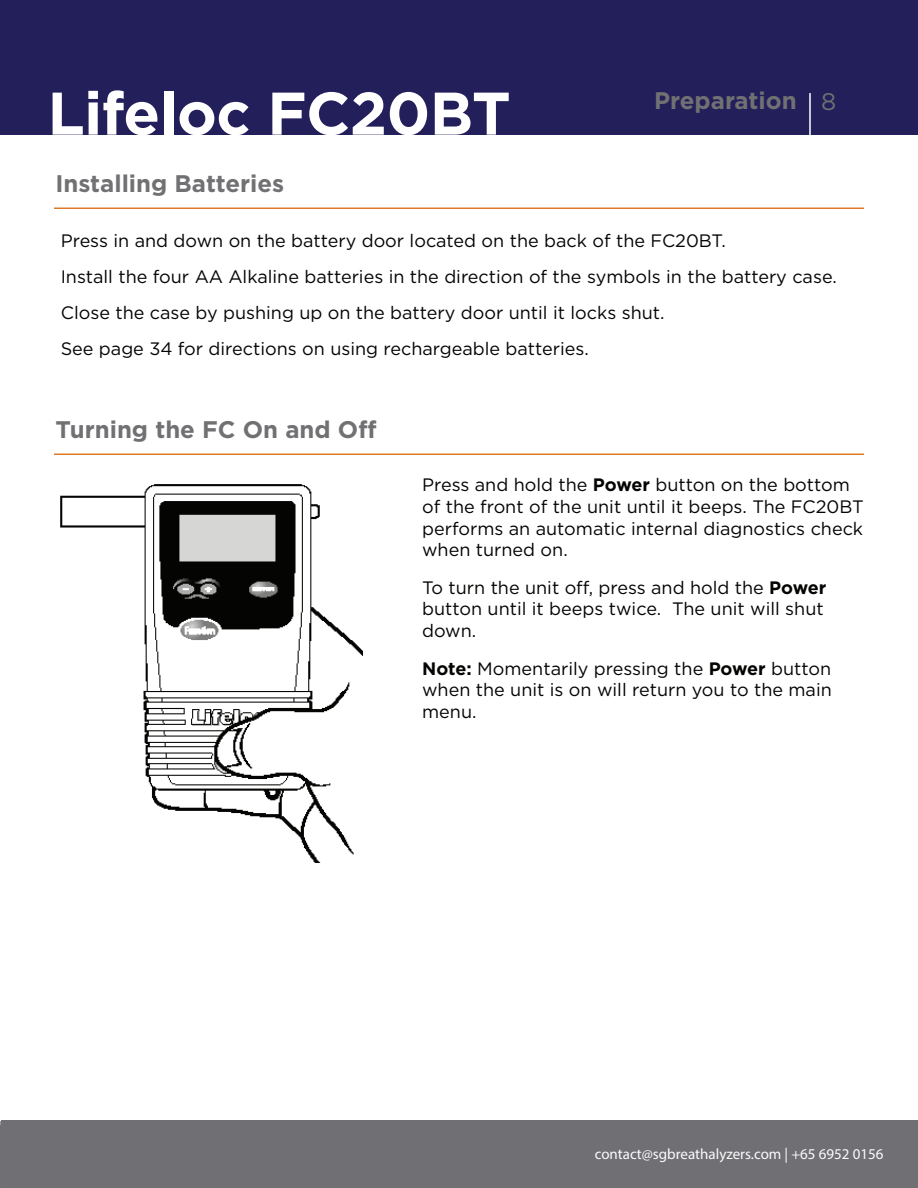
<style>
.page{position:relative;width:918px;height:1188px;background:#fff}
.page>*{position:absolute;margin:0;border:0;box-sizing:border-box;transform-origin:0 0}
.t1{font:700 60px "Gotham";letter-spacing:-.01em;color:#fff}
.t2{font:700 24px "Gotham";color:#717073}
.t3{font:24px "Gotham";color:#717073}
.t4{font:18px/21.6px "Gotham";color:#040503}
.t5{font:15px "Myriad Pro";color:#fafbfb}
.s1{font-weight:700}
</style>
<div class="page">
<div style="left:1px;top:0;width:917px;height:134px;background:#231f5b"></div>
<hr style="left:809px;top:93px;width:2px;height:64px;background:#fff">
<hr style="left:54px;top:208px;width:810px;height:1px;background:#de7a26">
<hr style="left:54px;top:454px;width:810px;height:1px;background:#de7a26">
<img style="left:60px;top:484px;width:303px;height:378px">
<div style="left:236px;top:608px;width:38px;height:16px;background:#040503"></div>
<div style="left:1px;top:1121px;width:917px;height:67px;background:#706f74"></div>
<h1 class="t1" style="left:48px;top:77px;width:465px">Lifeloc FC20BT</h1>
<h2 class="t2" style="left:56px;top:169px;width:230px">Installing Batteries</h2>
<h2 class="t2" style="left:654px;top:86px;width:144px">Preparation</h2>
<h2 class="t3" style="left:821px;top:87px;width:17px">8</h2>
<p class="t4" style="left:61px;top:222px;width:778px;line-height:36px">Press in and down on the battery door located on the back of the FC20BT.<br>Install the four AA Alkaline batteries in the direction of the symbols in the battery case.<br>Close the case by pushing up on the battery door until it locks shut.<br>See page 34 for directions on using rechargeable batteries.</p>
<h2 class="t2" style="left:56px;top:415px;width:323px">Turning the FC On and Off</h2>
<p class="t4" style="left:422px;top:474px;width:443px">Press and hold the <span class="s1">Power</span> button on the bottom of the front of the unit until it beeps. The FC20BT performs an automatic internal diagnostics check when turned on.</p>
<p class="t4" style="left:422px;top:576px;width:406px">To turn the unit off, press and hold the <span class="s1">Power </span>button until it beeps twice. The unit will shut down.</p>
<p class="t4" style="left:422px;top:657px;width:411px;text-align:justify"><span class="s1">Note:</span> Momentarily pressing the <span class="s1">Power</span> button when the unit is on will return you to the main menu.</p>
<p class="t5" style="left:595px;top:1144px;width:290px">contact@sgbreathalyzers.com | +65 6952 0156</p>
</div>
